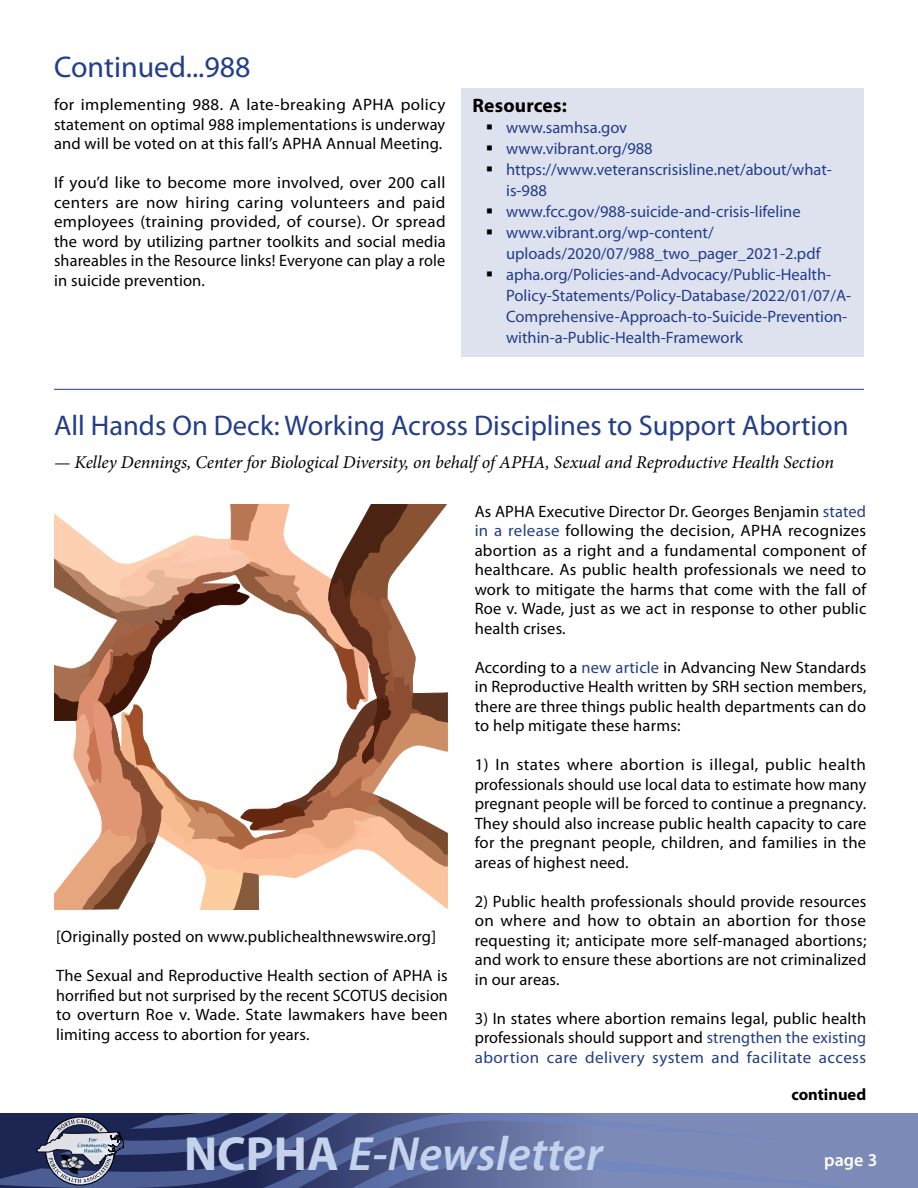
<style>
.page{position:relative;width:918px;height:1188px;background:#fff}
.page>*{position:absolute;margin:0;border:0;box-sizing:border-box;transform-origin:0 0}
.t1{font:italic 600 48.15px "Myriad Pro";color:#c5d2ec}
.t2{font:30px "Myriad Pro";color:#223d8a}
.t3{font:28.5px "Myriad Pro";color:#223d8a}
.t4{font:700 19.5px "Myriad Pro";letter-spacing:.01em;color:#000}
.t5{font:italic 18px "Minion Pro";letter-spacing:-.005em;color:#000}
.t6{font:600 18px "Myriad Pro";color:#fff}
.t7{font:16.5px/19.5px "Myriad Pro";letter-spacing:.01em;color:#000;text-align:justify}
.t8{font:16.5px/21px "Myriad Pro";color:#223d8a}
.t9{font:700 16.5px "Myriad Pro";color:#000}
.s1{color:#223d8a}
.s2{font-weight:700;font-style:normal}
</style>
<div class="page">
<svg style="left:0;top:1113px;width:914px;height:75px;background:#5c6997"></svg>
<div style="left:461px;top:88px;width:403px;height:268px;background:#dee2ee"></div>
<svg style="left:54px;top:504px;width:394px;height:406px"></svg>
<hr style="left:54px;top:389px;width:810px;height:1px;background:#223d8a">
<h2 class="t2" style="left:54px;top:48px;width:198px">Continued...988</h2>
<p class="t7" style="left:54px;top:95px;width:393px">for implementing 988. A late-breaking APHA policy statement on optimal 988 implementations is underway and will be voted on at this fall’s APHA Annual Meeting.</p>
<p class="t7" style="left:54px;top:173px;width:393px">If you’d like to become more involved, over 200 call centers are now hiring caring volunteers and paid employees (training provided, of course). Or spread the word by utilizing partner toolkits and social media shareables in the Resource links! Everyone can play a role in suicide prevention.</p>
<p class="t4" style="left:472px;top:93px;width:96px">Resources:</p>
<p class="t8" style="left:506px;top:117px;width:347px">www.samhsa.gov<br>www.vibrant.org/988 https://www.veteranscrisisline.net/about/what&shy;is-988<br>www.fcc.gov/988-suicide-and-crisis-lifeline www.vibrant.org/wp-content/ uploads/2020/07/988_two_pager_2021-2.pdf apha.org/Policies-and-Advocacy/Public-Health-Policy-Statements/Policy-Database/2022/01/07/A-Comprehensive-Approach-to-Suicide-Prevention&shy;within-a-Public-Health-Framework</p>
<h3 class="t3" style="left:54px;top:407px;width:796px">All Hands On Deck: Working Across Disciplines to Support Abortion</h3>
<p class="t5" style="left:54px;top:449px;width:781px">— Kelley Dennings, Center for Biological Diversity, on behalf of APHA, Sexual and Reproductive Health Section</p>
<p class="t7" style="left:56px;top:927px;width:381px">[Originally posted on www.publichealthnewswire.org]</p>
<p class="t7" style="left:56px;top:966px;width:393px">The Sexual and Reproductive Health section of APHA is horrified but not surprised by the recent SCOTUS decision to overturn Roe v. Wade. State lawmakers have been limiting access to abortion for years.</p>
<p class="t7" style="left:475px;top:501px;width:393px">As APHA Executive Director Dr. Georges Benjamin <span class="s1">stated in a release</span> following the decision, APHA recognizes abortion as a right and a fundamental component of healthcare. As public health professionals we need to work to mitigate the harms that come with the fall of Roe v. Wade, just as we act in response to other public health crises.</p>
<p class="t7" style="left:475px;top:657px;width:393px">According to a <span class="s1">new article</span> in Advancing New Standards in Reproductive Health written by SRH section members, there are three things public health departments can do to help mitigate these harms:</p>
<p class="t7" style="left:475px;top:755px;width:393px">1) In states where abortion is illegal, public health professionals should use local data to estimate how many pregnant people will be forced to continue a pregnancy.<br>They should also increase public health capacity to care for the pregnant people, children, and families in the areas of highest need.</p>
<p class="t7" style="left:475px;top:891px;width:393px">2) Public health professionals should provide resources on where and how to obtain an abortion for those requesting it; anticipate more self-managed abortions; and work to ensure these abortions are not criminalized in our areas.</p>
<p class="t7" style="left:475px;top:1008px;width:393px">3) In states where abortion remains legal, public health professionals should support and <span class="s1">strengthen the existing abortion care delivery system and facilitate access</span></p>
<p class="t9" style="left:791px;top:1084px;width:76px">continued</p>
<h1 class="t1" style="left:184px;top:1124px;width:420px"><span class="s2">NCPHA</span> E-Newsletter</h1>
<p class="t6" style="left:824px;top:1148px;width:55px">page 3</p>
</div>
